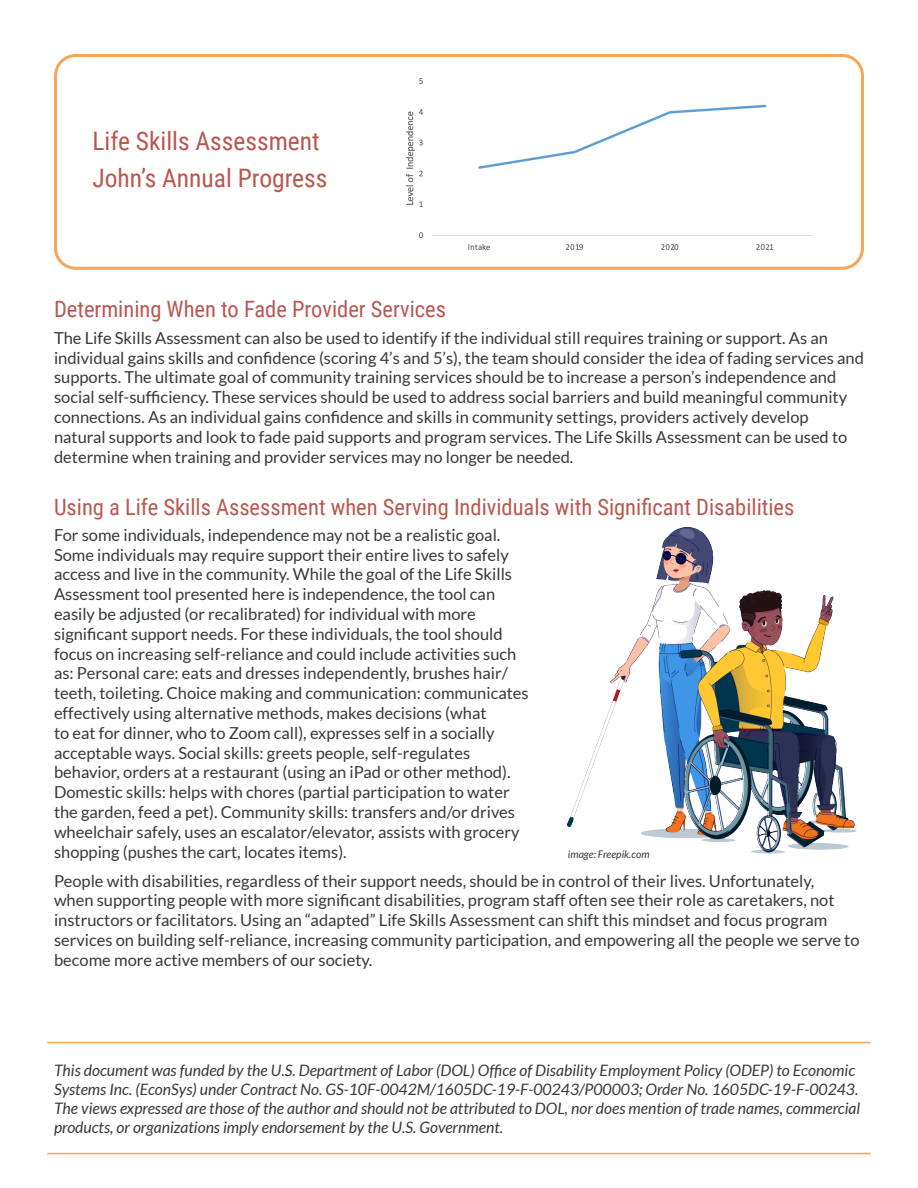
<style>
.page{position:relative;width:918px;height:1188px;background:#fff}
.page>*{position:absolute;margin:0;border:0;box-sizing:border-box;transform-origin:0 0}
.t1{font:25.5px "Roboto Condensed";color:#b9574f}
.t2{font:22.5px "Roboto Condensed";color:#b9574f}
.Normal__Web{font:16.5px/19.8px "Lato";color:#353939}
.t3{font:italic 15.75px/18.9px "Lato";color:#353939}
.t4{font:italic 10.5px "Lato";color:#353939}
</style>
<div class="page">
<img style="left:405px;top:78px;width:408px;height:172px">
<hr style="left:47px;top:1042px;width:824px;height:1px;background:#f9a456">
<hr style="left:47px;top:1153px;width:824px;height:1px;background:#f9a456">
<img style="left:568px;top:527px;width:289px;height:327px">
<div style="left:54px;top:54px;width:810px;height:216px;border:3px solid #f9a456;border-radius:20px"></div>
<p class="t1" style="left:92px;top:123px;width:229px">Life Skills Assessment</p>
<p class="t1" style="left:92px;top:160px;width:237px">John’s Annual Progress</p>
<p class="t2" style="left:54px;top:293px;width:394px">Determining When to Fade Provider Services</p>
<p class="Normal__Web" style="left:54px;top:328px;width:811px">The Life Skills Assessment can also be used to identify if the individual still requires training or support. As an individual gains skills and confidence (scoring 4’s and 5’s), the team should consider the idea of fading services and supports. The ultimate goal of community training services should be to increase a person’s independence and social self-sufficiency. These services should be used to address social barriers and build meaningful community connections. As an individual gains confidence and skills in community settings, providers actively develop natural supports and look to fade paid supports and program services. The Life Skills Assessment can be used to determine when training and provider services may no longer be needed.</p>
<p class="t2" style="left:54px;top:491px;width:742px">Using a Life Skills Assessment when Serving Individuals with Significant Disabilities</p>
<p class="Normal__Web" style="left:54px;top:525px;width:476px">For some individuals, independence may not be a realistic goal.<br>Some individuals may require support their entire lives to safely access and live in the community. While the goal of the Life Skills Assessment tool presented here is independence, the tool can easily be adjusted (or recalibrated) for individual with more significant support needs. For these individuals, the tool should focus on increasing self-reliance and could include activities such as: Personal care: eats and dresses independently, brushes hair/ teeth, toileting. Choice making and communication: communicates effectively using alternative methods, makes decisions (what<br>to eat for dinner, who to Zoom call), expresses self in a socially acceptable ways. Social skills: greets people, self-regulates behavior, orders at a restaurant (using an iPad or other method).<br>Domestic skills: helps with chores (partial participation to water the garden, feed a pet). Community skills: transfers and/or drives wheelchair safely, uses an escalator/elevator, assists with grocery shopping (pushes the cart, locates items).</p>
<p class="Normal__Web" style="left:54px;top:871px;width:807px">People with disabilities, regardless of their support needs, should be in control of their lives. Unfortunately,<br>when supporting people with more significant disabilities, program staff often see their role as caretakers, not instructors or facilitators. Using an “adapted” Life Skills Assessment can shift this mindset and focus program services on building self-reliance, increasing community participation, and empowering all the people we serve to become more active members of our society.</p>
<p class="t4" style="left:568px;top:849px;width:83px">image: Freepik.com</p>
<p class="t3" style="left:54px;top:1061px;width:808px">This document was funded by the U.S. Department of Labor (DOL) Office of Disability Employment Policy (ODEP) to Economic Systems Inc. (EconSys) under Contract No. GS-10F-0042M/1605DC-19-F-00243/P00003; Order No. 1605DC-19-F-00243.<br>The views expressed are those of the author and should not be attributed to DOL, nor does mention of trade names, commercial products, or organizations imply endorsement by the U.S. Government.</p>
</div>
